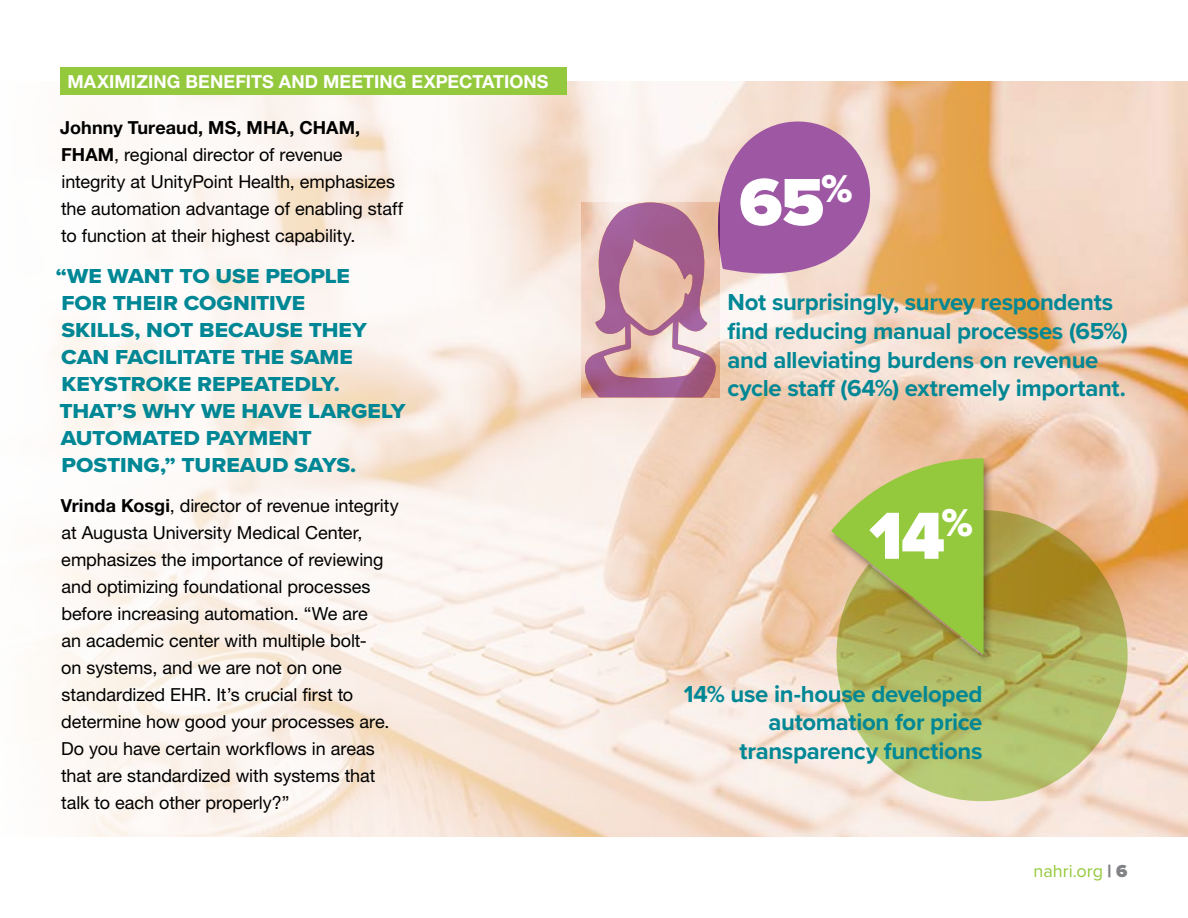
<style>
.page{position:relative;width:1188px;height:918px;background:#fff}
.page>*{position:absolute;margin:0;border:0;box-sizing:border-box;transform-origin:0 0}
.t1{font:900 69px "Proxima Nova";color:#fff}
.t2{font:700 24px/28.8px "Proxima Nova";letter-spacing:-.015em;color:#008795}
.t3{font:21px/27px "Proxima Nova Extrabld";color:#008795;scale:1.08 1}
.t4{font:18px/27px "Helvetica Neue LT Std";letter-spacing:-.005em;color:#000}
.t5{font:700 18px "Helvetica Neue LT Std";letter-spacing:.005em;color:#fff}
.t6{font:18px "Proxima Nova";color:#95c93d}
.s1{font-weight:700}
.s2{font-weight:900;color:#808285}
</style>
<div class="page">
<img style="left:39px;top:81px;width:1149px;height:756px">
<div style="left:61px;top:68px;width:506px;height:27px;background:#95c93d"></div>
<svg style="left:582px;top:115px;width:295px;height:282px;background:#d5adbc"></svg>
<svg style="left:837px;top:510px;width:291px;height:291px;background:#bdba70"></svg>
<div style="left:827px;top:457px;width:166px;height:209px;background:#000;opacity:.35"></div>
<svg style="left:831px;top:458px;width:153px;height:197px;background:#aabe54"></svg>
<p class="t5" style="left:68px;top:70px;width:483px">MAXIMIZING BENEFITS AND MEETING EXPECTATIONS</p>
<p class="t4" style="left:60px;top:114px;width:345px"><span class="s1">Johnny Tureaud, MS, MHA, CHAM, FHAM</span>, regional director of revenue integrity at UnityPoint Health, emphasizes the automation advantage of enabling staff to function at their highest capability.</p>
<p class="t3" style="left:56px;top:262px;width:326px">“WE WANT TO USE PEOPLE<br>FOR THEIR COGNITIVE<br>SKILLS, NOT BECAUSE THEY<br>CAN FACILITATE THE SAME<br>KEYSTROKE REPEATEDLY.<br>THAT’S WHY WE HAVE LARGELY<br>AUTOMATED PAYMENT<br>POSTING,” TUREAUD SAYS.</p>
<p class="t4" style="left:61px;top:492px;width:340px"><span class="s1">Vrinda Kosgi</span>, director of revenue integrity at Augusta University Medical Center, emphasizes the importance of reviewing and optimizing foundational processes before increasing automation. “We are<br>an academic center with multiple bolt-<br>on systems, and we are not on one standardized EHR. It’s crucial first to determine how good your processes are.<br>Do you have certain workflows in areas that are standardized with systems that talk to each other properly?”</p>
<h1 class="t1" style="left:739px;top:151px;width:115px">65<sup>%</sup></h1>
<h2 class="t2" style="left:728px;top:287px;width:402px">Not surprisingly, survey respondents find reducing manual processes (65%) and alleviating burdens on revenue cycle staff (64%) extremely important.</h2>
<h1 class="t1" style="left:869px;top:484px;width:105px">14<sup>%</sup></h1>
<h2 class="t2" style="left:684px;top:679px;width:300px;text-align:right">14% use in-house developed automation for price transparency functions</h2>
<p class="t6" style="left:1034px;top:858px;width:95px">nahri.org <span class="s2">| 6</span></p>
</div>
